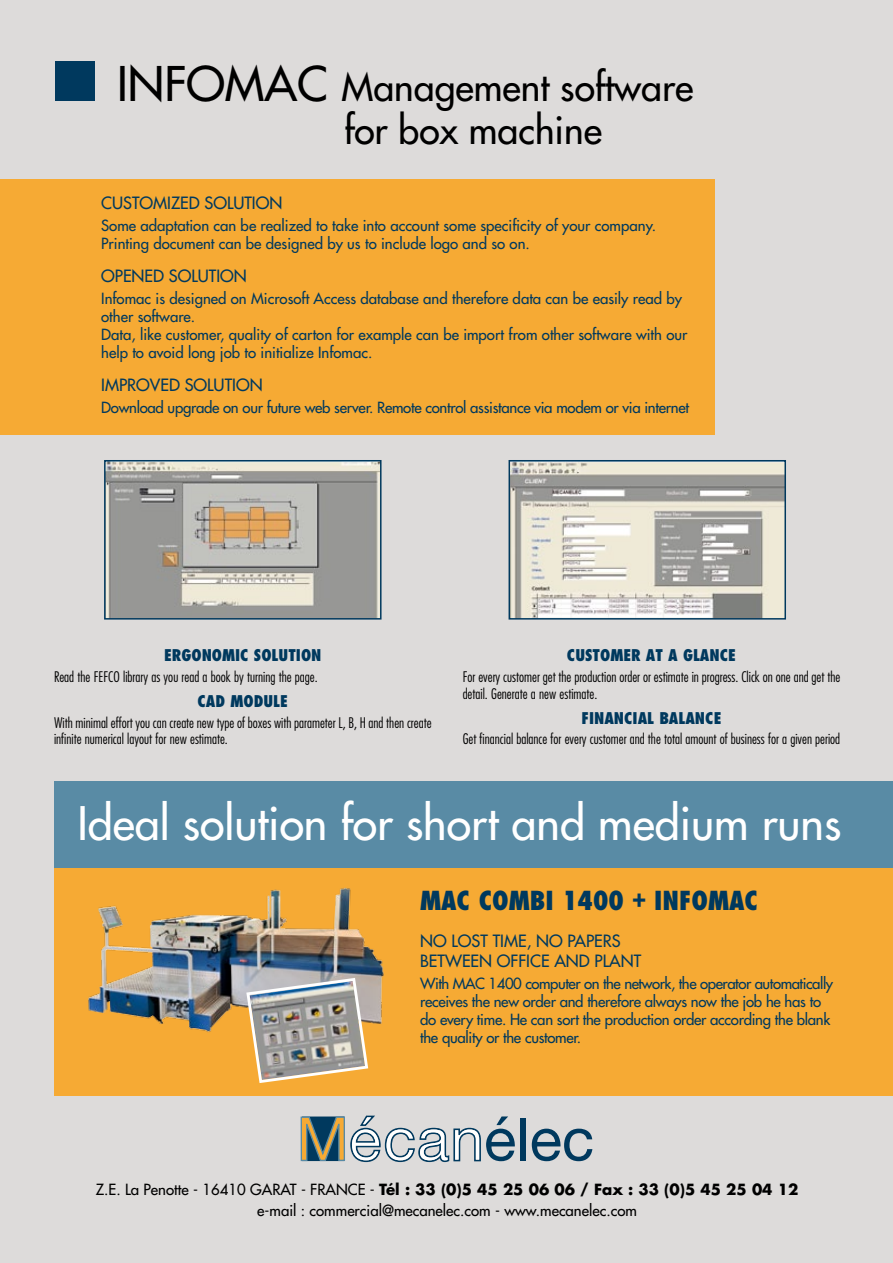
<style>
.page{position:relative;width:893px;height:1263px;background:#dddbda}
.page>*{position:absolute;margin:0;border:0;box-sizing:border-box;transform-origin:0 0}
.t1{font:500 45px "Futura Std";color:#fff}
.t2{font:500 37.5px/43.5px "Futura Std";color:#000}
.t3{font:800 condensed 25.5px "Futura Std";color:#00395e}
.t4{font:500 16.5px/19.8px "Futura Std";color:#00395e}
.t5{font:800 condensed 15.75px "Futura Std";color:#00395e}
.t6{font:500 15px/18px "Futura Std";color:#00395e}
.t7{font:500 15px/18px "Futura Std";letter-spacing:-.02em;color:#00395e}
.t8{font:500 15px/21px "Futura Std";color:#000;text-align:center}
.t9{font:300 condensed 14.25px/16.5px "Futura Std";color:#000}
.s1{font-size:46.5px}
.s2{font-size:27px}
.s3{font-weight:700}
</style>
<div class="page">
<div style="left:54px;top:863px;width:839px;height:233px;background:#f6aa34"></div>
<div style="left:0;top:180px;width:714px;height:255px;background:#f6aa34"></div>
<div style="left:54px;top:781px;width:839px;height:86px;background:#598ba5"></div>
<img style="left:88px;top:887px;width:296px;height:145px">
<div style="left:520px;top:1117px;width:5px;height:43px;background:#00395e"></div>
<svg style="left:532px;top:1129px;width:60px;height:32px"></svg>
<svg style="left:301px;top:1115px;width:214px;height:47px"></svg>
<div style="left:55px;top:61px;width:40px;height:39px;background:#00395e"></div>
<svg style="left:104px;top:460px;width:278px;height:160px;background:#aaa8a1"></svg>
<svg style="left:508px;top:460px;width:278px;height:160px;background:#c4c3bc"></svg>
<img style="left:245px;top:976px;width:125px;height:107px">
<h2 class="t2" style="left:344px;top:65px;width:351px;text-indent:-227px"><span class="s1">INFOMAC</span> Management software for box machine</h2>
<p class="t4" style="left:101px;top:193px;width:183px">CUSTOMIZED SOLUTION</p>
<p class="t6" style="left:101px;top:217px;width:556px">Some adaptation can be realized to take into account some specificity of your company.<br>Printing document can be designed by us to include logo and so on.</p>
<p class="t4" style="left:101px;top:266px;width:147px">OPENED SOLUTION</p>
<p class="t6" style="left:101px;top:290px;width:588px">Infomac is designed on Microsoft Access database and therefore data can be easily read by other software.<br>Data, like customer, quality of carton for example can be import from other software with our help to avoid long job to initialize Infomac.</p>
<p class="t4" style="left:101px;top:375px;width:163px">IMPROVED SOLUTION</p>
<p class="t7" style="left:101px;top:399px;width:589px">Download upgrade on our future web server. Remote control assistance via modem or via internet</p>
<p class="t5" style="left:164px;top:645px;width:159px">ERGONOMIC SOLUTION</p>
<p class="t9" style="left:54px;top:668px;width:265px">Read the FEFCO library as you read a book by turning the page.</p>
<p class="t5" style="left:198px;top:691px;width:92px">CAD MODULE</p>
<p class="t9" style="left:54px;top:714px;width:379px">With minimal effort you can create new type of boxes with parameter L, B, H and then create infinite numerical layout for new estimate.</p>
<p class="t5" style="left:567px;top:645px;width:171px">CUSTOMER AT A GLANCE</p>
<p class="t9" style="left:463px;top:668px;width:379px">For every customer get the production order or estimate in progress. Click on one and get the detail. Generate a new estimate.</p>
<p class="t5" style="left:581px;top:708px;width:142px">FINANCIAL BALANCE</p>
<p class="t9" style="left:463px;top:731px;width:379px">Get financial balance for every customer and the total amount of business for a given period</p>
<h1 class="t1" style="left:77px;top:795px;width:765px">Ideal solution for short and medium runs</h1>
<h3 class="t3" style="left:420px;top:884px;width:339px">MAC COMBI 1400 <span class="s2">+</span> INFOMAC</h3>
<p class="t4" style="left:420px;top:931px;width:223px">NO LOST TIME, NO PAPERS<br>BETWEEN OFFICE AND PLANT</p>
<p class="t7" style="left:420px;top:975px;width:415px">With MAC 1400 computer on the network, the operator automatically receives the new order and therefore always now the job he has to do every time. He can sort the production order according the blank the quality or the customer.</p>
<p class="t8" style="left:96px;top:1179px;width:704px">Z.E. La Penotte - 16410 GARAT - FRANCE - <span class="s3">Tél : 33 (0)5 45 25 06 06 / Fax : 33 (0)5 45 25 04 12 </span>e-mail : commercial@mecanelec.com - www.mecanelec.com</p>
</div>
